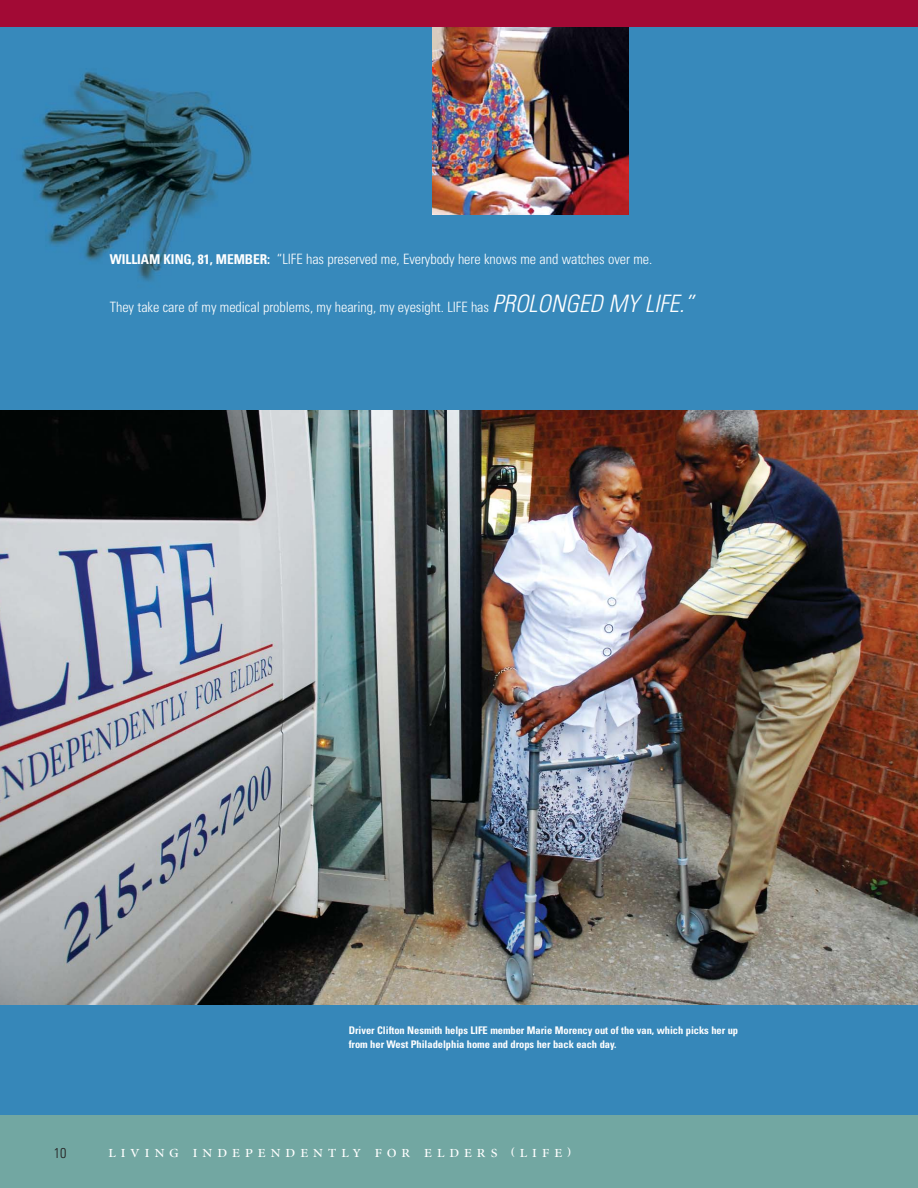
<style>
.page{position:relative;width:918px;height:1188px;background:#fff}
.page>*{position:absolute;margin:0;border:0;box-sizing:border-box;transform-origin:0 0}
.t1{font:18px "Minion Exp Display";letter-spacing:.25em;color:#fff}
.t2{font:300 condensed 14.25px "Univers";letter-spacing:-.005em;color:#fff}
.t3{font:300 condensed 14.25px "Univers";color:#231f20}
.t4{font:700 condensed 10.5px/14.2px "Univers";letter-spacing:-.005em;color:#fff}
.s1{font-weight:700;font-size:13.5px}
.s2{font-style:italic;font-size:24px}
</style>
<div class="page">
<div style="left:0;top:23px;width:918px;height:1111px;background:#3687b9"></div>
<img style="left:21px;top:72px;width:608px;height:209px">
<div style="left:0;top:0;width:918px;height:27px;background:#a20a35"></div>
<div style="left:0;top:1116px;width:918px;height:72px;background:#72a7a2"></div>
<img style="left:0;top:410px;width:918px;height:594px">
<img style="left:432px;top:27px;width:197px;height:187px">
<p class="t2" style="left:110px;top:254px;width:544px"><span class="s1">WILLIAM KING, 81, MEMBER:</span> “LIFE has preserved me, Everybody here knows me and watches over me.</p>
<p class="t2" style="left:110px;top:302px;width:590px">They take care of my medical problems, my hearing, my eyesight. LIFE has <span class="s2">PROLONGED MY LIFE.”</span></p>
<p class="t4" style="left:349px;top:1024px;width:391px">Driver Clifton Nesmith helps LIFE member Marie Morency out of the van, which picks her up from her West Philadelphia home and drops her back each day.</p>
<p class="t3" style="left:54px;top:1148px;width:14px">10</p>
<p class="t1" style="left:108px;top:1140px;width:465px">living independently for elders ⁽life⁾</p>
</div>
